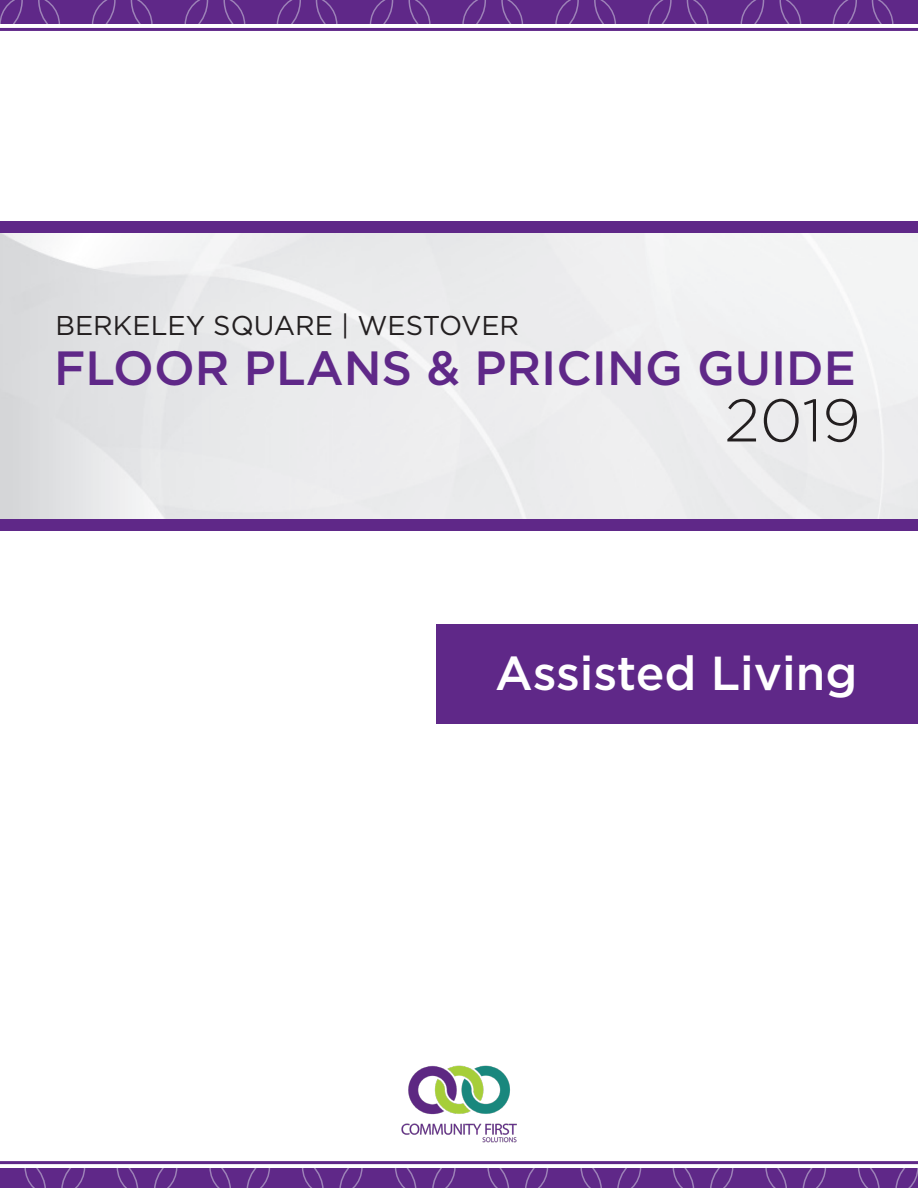
<style>
.page{position:relative;width:918px;height:1188px;background:#fff}
.page>*{position:absolute;margin:0;border:0;box-sizing:border-box;transform-origin:0 0}
.t1{font:300 60px "Gotham";color:#231f20}
.t2{font:500 48px "Gotham";color:#5f2888}
.t3{font:500 47.7px "Gotham";color:#fff}
.t4{font:27.15px "Gotham";color:#231f20}
</style>
<div class="page">
<div style="left:0;top:221px;width:918px;height:12px;background:#5f2888"></div>
<div style="left:0;top:519px;width:918px;height:11px;background:#5f2888"></div>
<div style="left:436px;top:624px;width:482px;height:100px;background:#5f2888"></div>
<svg style="left:0;top:0;width:918px;height:24px;background:#632e8b"></svg>
<hr style="left:0;top:28px;width:918px;height:3px;background:#5f2888">
<svg style="left:0;top:1168px;width:918px;height:20px;background:#632e8b"></svg>
<hr style="left:0;top:1161px;width:918px;height:3px;background:#5f2888">
<img style="left:401px;top:1065px;width:116px;height:78px">
<p class="t4" style="left:56px;top:308px;width:465px">BERKELEY SQUARE | WESTOVER</p>
<p class="t2" style="left:54px;top:336px;width:803px">FLOOR PLANS &amp; PRICING GUIDE</p>
<p class="t1" style="left:724px;top:382px;width:138px">2019</p>
<p class="t3" style="left:495px;top:642px;width:364px">Assisted Living</p>
</div>
